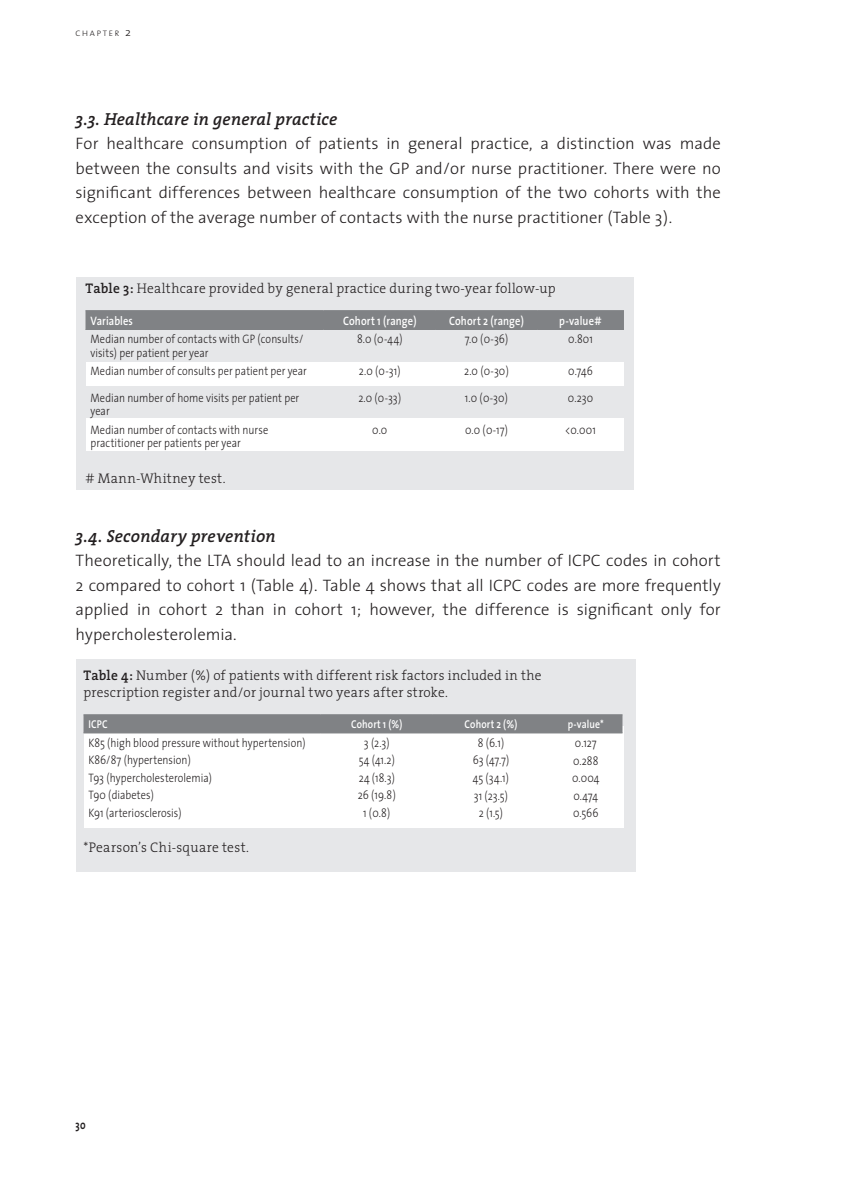
<style>
.page{position:relative;width:844px;height:1192px;background:#fff}
.page>*{position:absolute;margin:0;border:0;box-sizing:border-box;transform-origin:0 0}
.t1{font:italic 600 17.5px "The Serif";letter-spacing:.005em;color:#231f20}
.t2{font:300 16.62px/24.5px "The Sans";letter-spacing:.005em;color:#231f20;text-align:justify}
.t3{font:300 14px/17.5px "The Serif";letter-spacing:.02em;color:#231f20;scale:.96 1}
.t4{font:300 14px "The Serif";letter-spacing:.02em;color:#231f20}
.t5{font:300 12.25px/17.5px "The Sans";letter-spacing:.005em;color:#231f20;scale:.85 1}
.t6{font:600 12.25px "The Sans";letter-spacing:.01em;color:#fff;scale:.85 1}
.t7{font:700 12.25px "The Sans";color:#231f20;scale:.75 1}
.t8{font:600 11.38px "The Sans";letter-spacing:.015em;color:#fff;scale:.85 1}
.t9{font:300 8.05px "The Sans";letter-spacing:.21em;color:#231f20;scale:1.05 1}
.s1{font-size:11.38px}
.s2{font-weight:600}
</style>
<div class="page">
<div style="left:76px;top:277px;width:558px;height:213px;background:#e6e7e9"></div>
<div style="left:86px;top:362px;width:537px;height:23px;background:#fff"></div>
<div style="left:86px;top:418px;width:537px;height:32px;background:#fff"></div>
<div style="left:85px;top:311px;width:539px;height:18px;background:#808285"></div>
<hr style="left:85px;top:310px;width:239px;height:1px;background:#808285">
<hr style="left:324px;top:310px;width:112px;height:1px;background:#808285">
<hr style="left:436px;top:310px;width:101px;height:1px;background:#808285">
<hr style="left:537px;top:310px;width:87px;height:1px;background:#808285">
<hr style="left:85px;top:329px;width:239px;height:1px;background:#808285">
<hr style="left:324px;top:329px;width:112px;height:1px;background:#808285">
<hr style="left:436px;top:329px;width:101px;height:1px;background:#808285">
<hr style="left:537px;top:329px;width:87px;height:1px;background:#808285">
<div style="left:76px;top:658px;width:560px;height:213px;background:#e6e7e9"></div>
<div style="left:83px;top:726px;width:540px;height:101px;background:#fff"></div>
<div style="left:83px;top:715px;width:539px;height:17px;background:#808285"></div>
<hr style="left:83px;top:714px;width:238px;height:1px;background:#808285">
<hr style="left:321px;top:714px;width:112px;height:1px;background:#808285">
<hr style="left:433px;top:714px;width:116px;height:1px;background:#808285">
<hr style="left:549px;top:714px;width:73px;height:1px;background:#808285">
<hr style="left:83px;top:732px;width:238px;height:1px;background:#808285">
<hr style="left:321px;top:732px;width:112px;height:1px;background:#808285">
<hr style="left:433px;top:732px;width:116px;height:1px;background:#808285">
<hr style="left:549px;top:732px;width:73px;height:1px;background:#808285">
<p class="t9" style="left:76px;top:26px;width:54px">CHAPTER <span class="s1">2</span></p>
<p class="t1" style="left:76px;top:104px;width:263px">3.3. Healthcare in general practice</p>
<p class="t2" style="left:76px;top:131px;width:646px">For healthcare consumption of patients in general practice, a distinction was made between the consults and visits with the GP and/or nurse practitioner. There were no significant differences between healthcare consumption of the two cohorts with the exception of the average number of contacts with the nurse practitioner (Table 3).</p>
<p class="t3" style="left:85px;top:279px;width:491px"><span class="s2">Table 3:</span> Healthcare provided by general practice during two-year follow-up</p>
<p class="t6" style="left:90px;top:310px;width:52px">Variables</p>
<p class="t6" style="left:343px;top:310px;width:88px">Cohort 1 (range)</p>
<p class="t6" style="left:449px;top:310px;width:90px">Cohort 2 (range)</p>
<p class="t6" style="left:559px;top:310px;width:51px">p-value#</p>
<p class="t5" style="left:90px;top:332px;width:252px;line-height:13.1px">Median number of contacts with GP (consults/ visits) per patient per year</p>
<p class="t5" style="left:357px;top:330px;width:55px">8.0 (0-44)</p>
<p class="t5" style="left:465px;top:330px;width:53px">7.0 (0-36)</p>
<p class="t5" style="left:568px;top:330px;width:30px">0.801</p>
<p class="t5" style="left:90px;top:358px;width:256px;line-height:26.2px">Median number of consults per patient per year<br>Median number of home visits per patient per</p>
<p class="t5" style="left:90px;top:401px;width:24px">year</p>
<p class="t5" style="left:358px;top:358px;width:52px;line-height:26.2px">2.0 (0-31)<br>2.0 (0-33)</p>
<p class="t5" style="left:464px;top:358px;width:54px;line-height:26.2px">2.0 (0-30)<br>1.0 (0-30)</p>
<p class="t5" style="left:568px;top:358px;width:31px;line-height:26.2px">0.746<br>0.230</p>
<p class="t5" style="left:90px;top:422px;width:211px;line-height:13.1px">Median number of contacts with nurse practitioner per patients per year</p>
<p class="t5" style="left:372px;top:420px;width:19px">0.0</p>
<p class="t5" style="left:465px;top:420px;width:52px">0.0 (0-17)</p>
<p class="t5" style="left:565px;top:420px;width:38px">&lt;0.001</p>
<p class="t4" style="left:85px;top:467px;width:141px"># Mann-Whitney test.</p>
<p class="t1" style="left:76px;top:521px;width:202px">3.4. Secondary prevention</p>
<p class="t2" style="left:76px;top:547px;width:646px">Theoretically, the LTA should lead to an increase in the number of ICPC codes in cohort 2 compared to cohort 1 (Table 4). Table 4 shows that all ICPC codes are more frequently applied in cohort 2 than in cohort 1; however, the difference is significant only for hypercholesterolemia.</p>
<p class="t3" style="left:83px;top:666px;width:478px"><span class="s2">Table 4:</span> Number (%) of patients with different risk factors included in the prescription register and/or journal two years after stroke.</p>
<p class="t8" style="left:88px;top:714px;width:24px">ICPC</p>
<p class="t8" style="left:351px;top:714px;width:62px">Cohort 1 (%)</p>
<p class="t8" style="left:464px;top:714px;width:64px">Cohort 2 (%)</p>
<p class="t8" style="left:568px;top:714px;width:44px">p-value*</p>
<p class="t5" style="left:88px;top:733px;width:257px">K85 (high blood pressure without hypertension)<br>K86/87 (hypertension)<br>T93 (hypercholesterolemia)<br>T90 (diabetes)<br>K91 (arteriosclerosis)</p>
<p class="t5" style="left:358px;top:733px;width:46px;text-align:center">3 (2.3)<br>54 (41.2)<br>24 (18.3)<br>26 (19.8)<br>1 (0.8)</p>
<p class="t5" style="left:473px;top:733px;width:44px;text-align:center">8 (6.1)<br>63 (47.7)<br>45 (34.1)<br>31 (23.5)<br>2 (1.5)</p>
<p class="t5" style="left:572px;top:733px;width:34px">0.127<br>0.288<br>0.004<br>0.474<br>0.566</p>
<p class="t4" style="left:83px;top:835px;width:167px">*Pearson’s Chi-square test.</p>
<p class="t7" style="left:76px;top:1114px;width:15px">30</p>
</div>
